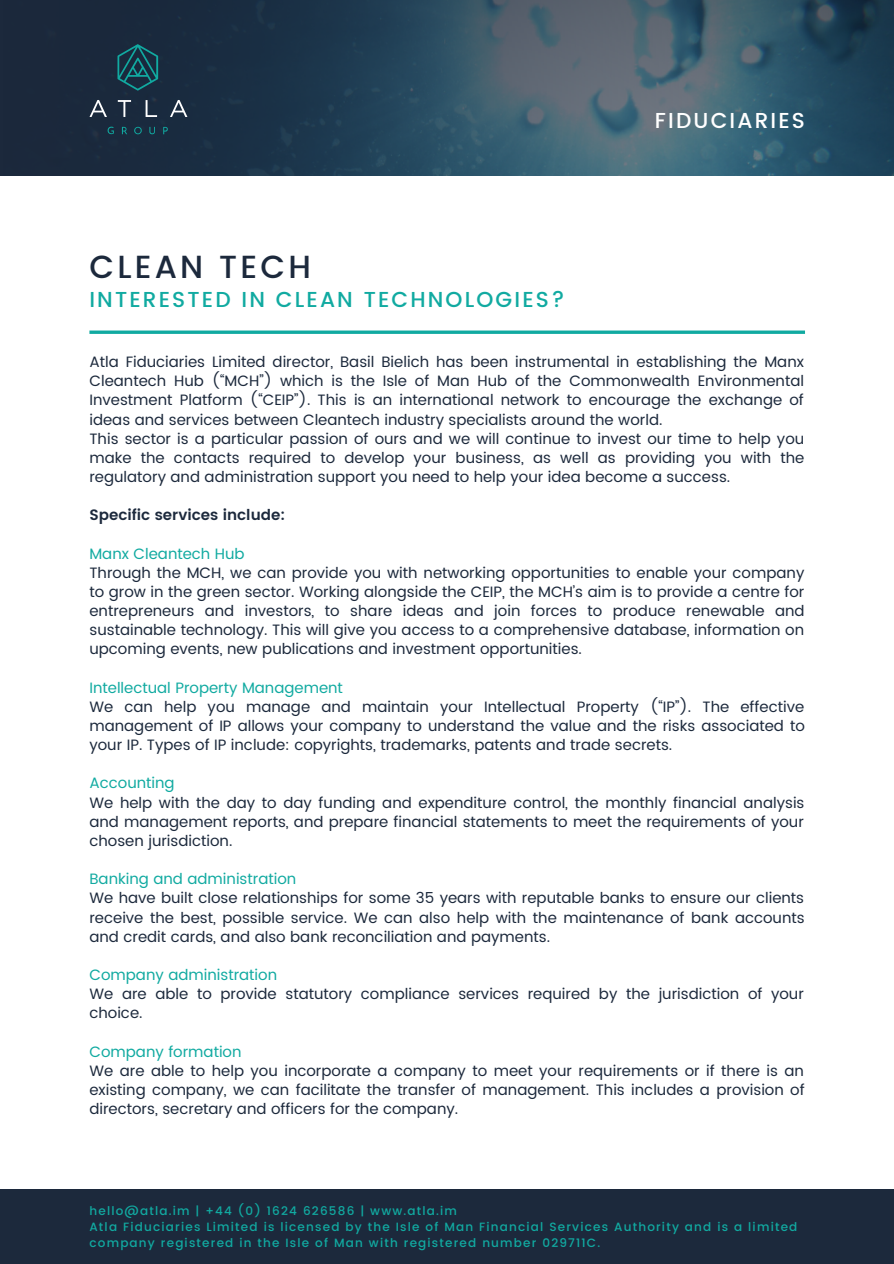
<style>
.page{position:relative;width:894px;height:1264px;background:#fff}
.page>*{position:absolute;margin:0;border:0;box-sizing:border-box;transform-origin:0 0}
.t1{font:500 31.95px "Poppins";letter-spacing:.1em;color:#1c293c}
.t2{font:500 21.6px "Poppins";letter-spacing:.1em;color:#11aaa1}
.t3{font:500 21.6px "Poppins";letter-spacing:.1em;color:#fff}
.t4{font:15px/19.2px "Poppins";color:#1c293c;text-align:justify}
.t5{font:15px "Poppins";color:#11aaa1}
.t6{font:600 15px "Poppins";color:#1c293c}
.t7{font:500 12px/15.9px "Poppins";letter-spacing:.1em;color:#11aaa1}
</style>
<div class="page">
<img style="left:749px;top:0;width:144px;height:176px">
<svg style="left:0;top:0;width:749px;height:176px;background:#304759"></svg>
<svg style="left:163px;top:127px;width:5px;height:7px"></svg>
<svg style="left:108px;top:127px;width:6px;height:7px"></svg>
<svg style="left:134px;top:127px;width:8px;height:7px"></svg>
<svg style="left:149px;top:127px;width:6px;height:7px"></svg>
<svg style="left:122px;top:127px;width:5px;height:7px"></svg>
<svg style="left:89px;top:100px;width:18px;height:17px"></svg>
<svg style="left:118px;top:100px;width:13px;height:17px"></svg>
<svg style="left:145px;top:100px;width:12px;height:17px"></svg>
<svg style="left:170px;top:100px;width:17px;height:17px"></svg>
<svg style="left:117px;top:44px;width:41px;height:47px;background:#174a56"></svg>
<svg style="left:89px;top:330px;width:715px;height:4px;background:#35b6af"></svg>
<div style="left:0;top:1189px;width:893px;height:74px;background:#1c293c"></div>
<h1 class="t1" style="left:89px;top:248px;width:223px">CLEAN TECH</h1>
<h2 class="t2" style="left:89px;top:287px;width:477px">INTERESTED IN CLEAN TECHNOLOGIES?</h2>
<h2 class="t3" style="left:654px;top:108px;width:151px">FIDUCIARIES</h2>
<p class="t4" style="left:89px;top:352px;width:716px;text-align:left">Atla Fiduciaries Limited director, Basil Bielich has been instrumental in establishing the Manx Cleantech Hub (“MCH”) which is the Isle of Man Hub of the Commonwealth Environmental Investment Platform (“CEIP”). This is an international network to encourage the exchange of ideas and services between Cleantech industry specialists around the world.<br>This sector is a particular passion of ours and we will continue to invest our time to help you make the contacts required to develop your business, as well as providing you with the regulatory and administration support you need to help your idea become a success.</p>
<p class="t6" style="left:89px;top:506px;width:197px">Specific services include:</p>
<p class="t5" style="left:89px;top:544px;width:157px">Manx Cleantech Hub</p>
<p class="t4" style="left:89px;top:563px;width:716px">Through the MCH, we can provide you with networking opportunities to enable your company to grow in the green sector. Working alongside the CEIP, the MCH’s aim is to provide a centre for entrepreneurs and investors, to share ideas and join forces to produce renewable and sustainable technology. This will give you access to a comprehensive database, information on upcoming events, new publications and investment opportunities.</p>
<p class="t5" style="left:89px;top:678px;width:255px">Intellectual Property Management</p>
<p class="t4" style="left:89px;top:697px;width:716px">We can help you manage and maintain your Intellectual Property (“IP”). The effective management of IP allows your company to understand the value and the risks associated to your IP. Types of IP include: copyrights, trademarks, patents and trade secrets.</p>
<p class="t5" style="left:89px;top:774px;width:87px">Accounting</p>
<p class="t4" style="left:89px;top:792px;width:716px">We help with the day to day funding and expenditure control, the monthly financial analysis and management reports, and prepare financial statements to meet the requirements of your chosen jurisdiction.</p>
<p class="t5" style="left:89px;top:870px;width:208px">Banking and administration</p>
<p class="t4" style="left:89px;top:888px;width:716px">We have built close relationships for some 35 years with reputable banks to ensure our clients receive the best, possible service. We can also help with the maintenance of bank accounts and credit cards, and also bank reconciliation and payments.</p>
<p class="t5" style="left:89px;top:966px;width:189px">Company administration</p>
<p class="t4" style="left:89px;top:984px;width:715px">We are able to provide statutory compliance services required by the jurisdiction of your choice.</p>
<p class="t5" style="left:89px;top:1042px;width:154px">Company formation</p>
<p class="t4" style="left:89px;top:1060px;width:716px">We are able to help you incorporate a company to meet your requirements or if there is an existing company, we can facilitate the transfer of management. This includes a provision of directors, secretary and officers for the company.</p>
<p class="t7" style="left:89px;top:1202px;width:709px">hello@atla.im | +44 (0) 1624 626586 | www.atla.im<br>Atla Fiduciaries Limited is licensed by the Isle of Man Financial Services Authority and is a limited company registered in the Isle of Man with registered number 029711C.</p>
</div>
